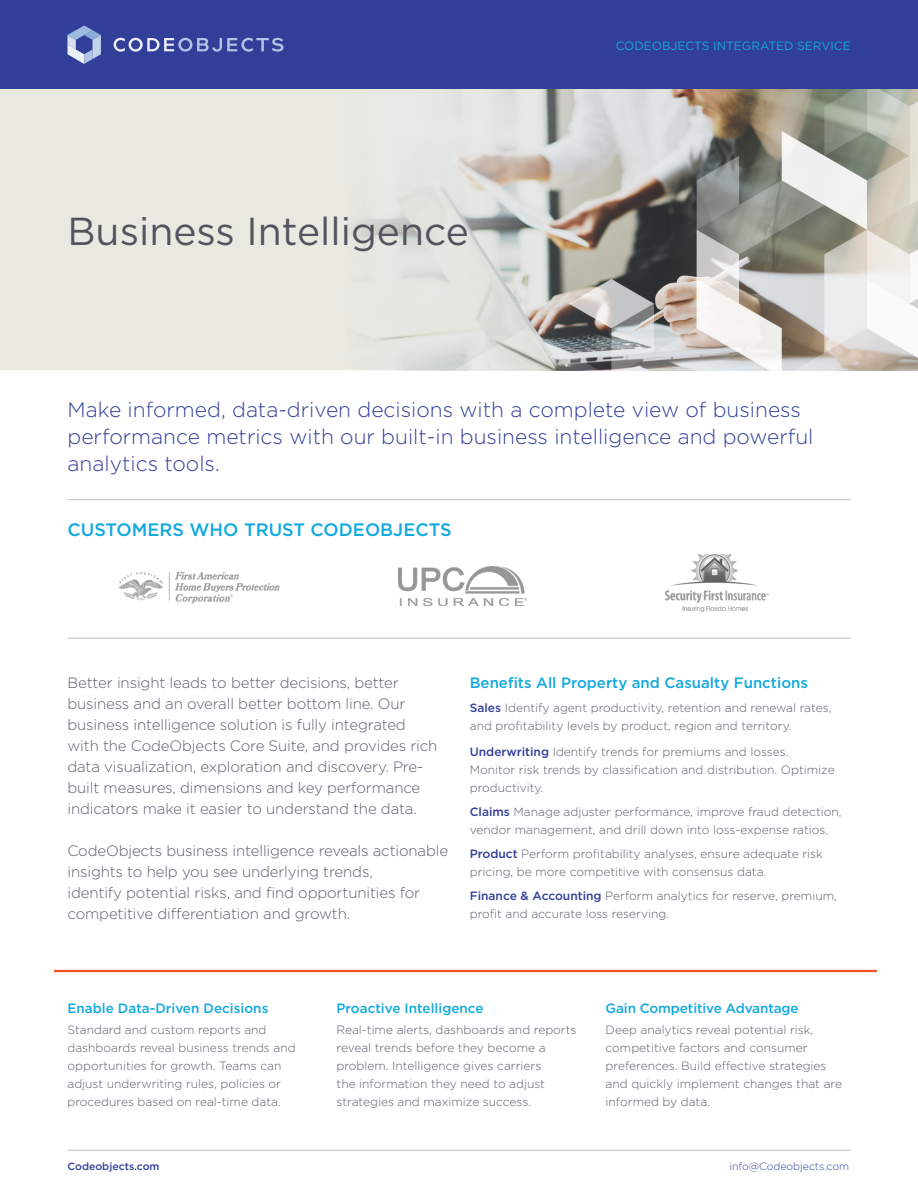
<style>
.page{position:relative;width:918px;height:1188px;background:#fff}
.page>*{position:absolute;margin:0;border:0;box-sizing:border-box;transform-origin:0 0}
.t1{font:39px "Gotham";color:#52545e}
.t2{font:300 21px/27px "Gotham";color:#323f99}
.t3{font:500 18px "Gotham";color:#12a9df}
.t4{font:300 15px/21px "Gotham";letter-spacing:-.01em;color:#5d5e6b}
.t5{font:500 15px "Gotham";color:#12a9df}
.t6{font:500 13.5px "Gotham";color:#12a9df}
.t7{font:300 12px/18px "Gotham";color:#5d5e6b}
.t8{font:300 12px/18px "Gotham";color:#5b606b}
.t9{font:12px "Gotham";color:#12a9df}
.t10{font:300 10.5px "Gotham";color:#323f99}
.t11{font:500 10.5px "Gotham";color:#323f99}
.s1{font-weight:500;color:#323f99}
</style>
<div class="page">
<div style="left:0;top:0;width:918px;height:95px;background:#323f99"></div>
<div style="left:0;top:89px;width:918px;height:281px;background:#e9e9e2"></div>
<img style="left:352px;top:89px;width:566px;height:281px">
<hr style="left:54px;top:970px;width:823px;height:2px;background:#f15122">
<img style="left:118px;top:572px;width:162px;height:32px">
<img style="left:665px;top:555px;width:103px;height:56px">
<hr style="left:68px;top:499px;width:782px;height:1px;background:#bfc0bf">
<hr style="left:68px;top:638px;width:782px;height:1px;background:#bfc0bf">
<hr style="left:68px;top:1150px;width:782px;height:1px;background:#bfc0bf">
<svg style="left:114px;top:38px;width:170px;height:14px"></svg>
<svg style="left:68px;top:25px;width:33px;height:39px"></svg>
<img style="left:399px;top:567px;width:127px;height:39px">
<p class="t1" style="left:68px;top:206px;width:403px">Business Intelligence</p>
<p class="t9" style="left:616px;top:39px;width:237px">CODEOBJECTS INTEGRATED SERVICE</p>
<p class="t2" style="left:68px;top:395px;width:747px">Make informed, data-driven decisions with a complete view of business performance metrics with our built-in business intelligence and powerful analytics tools.</p>
<p class="t3" style="left:68px;top:518px;width:386px">CUSTOMERS WHO TRUST CODEOBJECTS</p>
<p class="t4" style="left:68px;top:672px;width:372px">Better insight leads to better decisions, better business and an overall better bottom line. Our business intelligence solution is fully integrated with the CodeObjects Core Suite, and provides rich data visualization, exploration and discovery. Pre&shy;built measures, dimensions and key performance indicators make it easier to understand the data.</p>
<p class="t4" style="left:68px;top:840px;width:382px">CodeObjects business intelligence reveals actionable insights to help you see underlying trends,<br>identify potential risks, and find opportunities for competitive differentiation and growth.</p>
<p class="t5" style="left:470px;top:673px;width:340px">Benefits All Property and Casualty Functions</p>
<p class="t7" style="left:470px;top:699px;width:363px"><span class="s1">Sales</span> Identify agent productivity, retention and renewal rates, and profitability levels by product, region and territory.</p>
<p class="t7" style="left:470px;top:742px;width:366px"><span class="s1">Underwriting</span> Identify trends for premiums and losses.<br>Monitor risk trends by classification and distribution. Optimize productivity.</p>
<p class="t7" style="left:470px;top:802px;width:373px"><span class="s1">Claims</span> Manage adjuster performance, improve fraud detection, vendor management, and drill down into loss-expense ratios.</p>
<p class="t7" style="left:470px;top:844px;width:355px"><span class="s1">Product</span> Perform profitability analyses, ensure adequate risk pricing, be more competitive with consensus data.</p>
<p class="t7" style="left:470px;top:886px;width:369px"><span class="s1">Finance &amp; Accounting</span> Perform analytics for reserve, premium, profit and accurate loss reserving.</p>
<p class="t6" style="left:68px;top:999px;width:202px">Enable Data-Driven Decisions</p>
<p class="t8" style="left:68px;top:1021px;width:230px">Standard and custom reports and dashboards reveal business trends and opportunities for growth. Teams can adjust underwriting rules, policies or procedures based on real-time data.</p>
<p class="t6" style="left:337px;top:999px;width:149px">Proactive Intelligence</p>
<p class="t8" style="left:337px;top:1021px;width:241px">Real-time alerts, dashboards and reports reveal trends before they become a problem. Intelligence gives carriers<br>the information they need to adjust strategies and maximize success.</p>
<p class="t6" style="left:606px;top:999px;width:194px">Gain Competitive Advantage</p>
<p class="t7" style="left:606px;top:1021px;width:238px">Deep analytics reveal potential risk, competitive factors and consumer preferences. Build effective strategies and quickly implement changes that are informed by data.</p>
<p class="t11" style="left:68px;top:1159px;width:94px">Codeobjects.com</p>
<p class="t10" style="left:729px;top:1159px;width:121px">info@Codeobjects.com</p>
</div>
